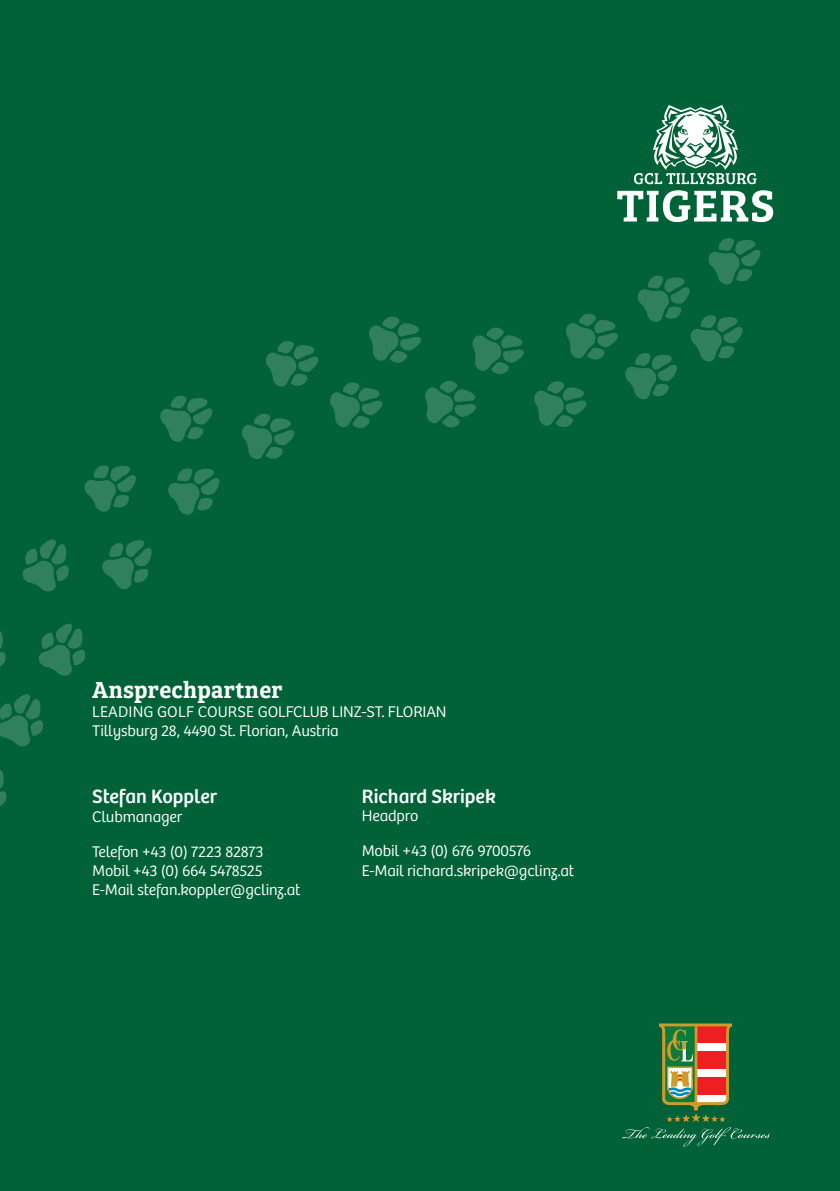
<style>
.page{position:relative;width:840px;height:1191px;background:#fff}
.page>*{position:absolute;margin:0;border:0;box-sizing:border-box;transform-origin:0 0}
.headline_01{font:24px "Bree Serif Sb";letter-spacing:.01em;color:#fff}
.t1{font:20px "Bree";color:#fff}
._2_subline_01{font:300 16px "Bree";letter-spacing:-.01em;color:#fff}
.headline_01-2{font:300 16px/19.2px "Bree";letter-spacing:-.01em;color:#fff}
</style>
<div class="page">
<div style="left:0;top:0;width:839px;height:1191px;background:#006236"></div>
<svg style="left:622px;top:1127px;width:147px;height:19px"></svg>
<svg style="left:659px;top:1023px;width:73px;height:98px"></svg>
<svg style="left:0;top:770px;width:7px;height:36px"></svg>
<svg style="left:0;top:694px;width:43px;height:52px"></svg>
<svg style="left:0;top:631px;width:6px;height:36px"></svg>
<svg style="left:22px;top:539px;width:47px;height:53px"></svg>
<svg style="left:84px;top:465px;width:52px;height:47px"></svg>
<svg style="left:160px;top:396px;width:52px;height:46px"></svg>
<svg style="left:266px;top:341px;width:52px;height:46px"></svg>
<svg style="left:369px;top:317px;width:52px;height:46px"></svg>
<svg style="left:472px;top:327px;width:51px;height:47px"></svg>
<svg style="left:330px;top:382px;width:52px;height:46px"></svg>
<svg style="left:425px;top:381px;width:50px;height:46px"></svg>
<svg style="left:534px;top:381px;width:52px;height:46px"></svg>
<svg style="left:566px;top:314px;width:51px;height:45px"></svg>
<svg style="left:242px;top:414px;width:52px;height:45px"></svg>
<svg style="left:168px;top:468px;width:51px;height:47px"></svg>
<svg style="left:39px;top:623px;width:46px;height:53px"></svg>
<svg style="left:102px;top:540px;width:50px;height:49px"></svg>
<svg style="left:625px;top:238px;width:135px;height:161px"></svg>
<svg style="left:617px;top:190px;width:155px;height:32px"></svg>
<svg style="left:634px;top:105px;width:122px;height:79px"></svg>
<p class="headline_01" style="left:92px;top:671px;width:192px">Ansprechpartner</p>
<p class="headline_01-2" style="left:92px;top:701px;width:356px">LEADING GOLF COURSE GOLFCLUB LINZ-ST. FLORIAN<br>Tillysburg 28, 4490 St. Florian, Austria</p>
<p class="t1" style="left:92px;top:781px;width:127px">Stefan Koppler</p>
<p class="_2_subline_01" style="left:92px;top:804px;width:92px">Clubmanager</p>
<p class="_2_subline_01" style="left:92px;top:839px;width:173px">Telefon +43 (0) 7223 82873</p>
<p class="_2_subline_01" style="left:92px;top:859px;width:172px">Mobil +43 (0) 664 5478525</p>
<p class="_2_subline_01" style="left:92px;top:878px;width:210px">E-Mail stefan.koppler@gclinz.at</p>
<p class="t1" style="left:361px;top:781px;width:135px">Richard Skripek</p>
<p class="_2_subline_01" style="left:361px;top:804px;width:58px">Headpro</p>
<p class="_2_subline_01" style="left:361px;top:839px;width:171px">Mobil +43 (0) 676 9700576</p>
<p class="_2_subline_01" style="left:361px;top:858px;width:214px">E-Mail richard.skripek@gclinz.at</p>
</div>
